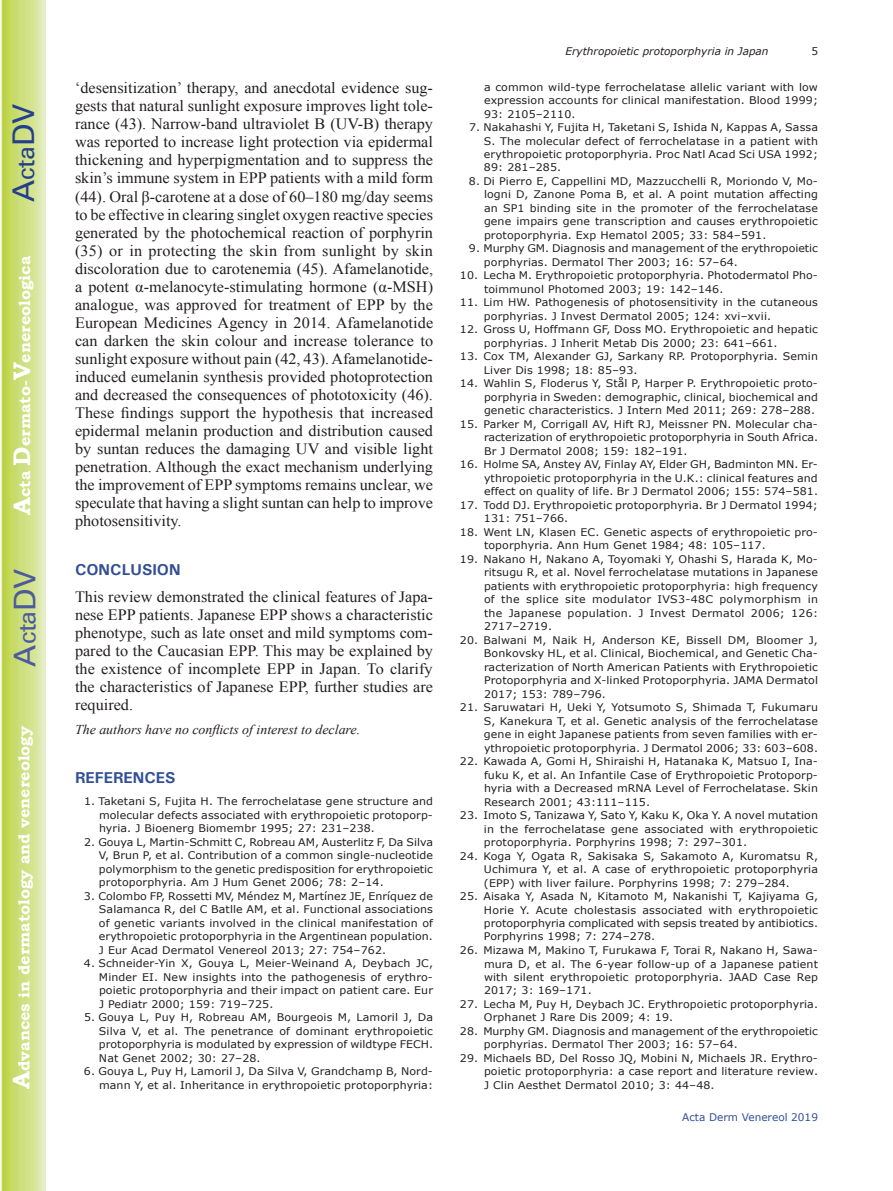
<style>
.page{position:relative;width:893px;height:1191px;background:#fff}
.page>*{position:absolute;margin:0;border:0;box-sizing:border-box;transform-origin:0 0}
.t1{font:30px "Univers";color:#4d5a9e}
.t2{font:30px "Univers";color:#253f8e}
.t3{font:15.75px/18px "Times New Roman";color:#231f20;text-align:justify}
.t4{font:700 15.75px "Bookman Old Style";color:#fff}
.t5{font:700 15.75px "Univers";color:#324f95}
.t6{font:italic 13.5px "Times New Roman";color:#231f20}
.t7{font:10.5px/13.5px "Verdana";letter-spacing:.01em;color:#231f20;text-align:justify;scale:1.05 1}
.t8{font:italic 10.5px "Verdana";color:#231f20}
.t9{font:10.5px "Verdana";color:#324f95}
.t10{font:10.5px "Verdana";letter-spacing:.01em;color:#231f20}
.s1{font-size:24px}
</style>
<div class="page">
<svg style="left:1px;top:0;width:45px;height:1191px;background:#cfe084"></svg>
<h1 class="t2" style="left:6px;top:202px;width:100px;rotate:-90deg">A<span class="s1">cta</span>DV</h1>
<h2 class="t4" style="left:15px;top:515px;width:260px;rotate:-90deg"><span class="s1">A</span>cta <span class="s1">D</span>ermato-<span class="s1">V</span>enereologica</h2>
<h1 class="t1" style="left:7px;top:666px;width:100px;rotate:-90deg">A<span class="s1">cta</span>DV</h1>
<h2 class="t4" style="left:15px;top:1088px;width:364px;rotate:-90deg"><span class="s1">A</span>dvances in dermatology and venereology</h2>
<p class="t3" style="left:75px;top:79px;width:360px">‘desensitization’ therapy, and anecdotal evidence sug&shy;gests that natural sunlight exposure improves light tole&shy;rance (43). Narrow-band ultraviolet B (UV-B) therapy was reported to increase light protection via epidermal thickening and hyperpigmentation and to suppress the skin’s immune system in EPP patients with a mild form (44). Oral β-carotene at a dose of 60–180 mg/day seems to be effective in clearing singlet oxygen reactive species generated by the photochemical reaction of porphyrin (35) or in protecting the skin from sunlight by skin discoloration due to carotenemia (45). Afamelanotide, a potent α-melanocyte-stimulating hormone (α-MSH) analogue, was approved for treatment of EPP by the European Medicines Agency in 2014. Afamelanotide can darken the skin colour and increase tolerance to sunlight exposure without pain (42, 43). Afamelanotide&shy;induced eumelanin synthesis provided photoprotection and decreased the consequences of phototoxicity (46).<br>These findings support the hypothesis that increased epidermal melanin production and distribution caused by suntan reduces the damaging UV and visible light penetration. Although the exact mechanism underlying the improvement of EPP symptoms remains unclear, we speculate that having a slight suntan can help to improve photosensitivity.</p>
<h2 class="t5" style="left:75px;top:559px;width:107px">CONCLUSION</h2>
<p class="t3" style="left:75px;top:587px;width:360px">This review demonstrated the clinical features of Japa&shy;nese EPP patients. Japanese EPP shows a characteristic phenotype, such as late onset and mild symptoms com&shy;pared to the Caucasian EPP. This may be explained by the existence of incomplete EPP in Japan. To clarify the characteristics of Japanese EPP, further studies are required.</p>
<p class="t6" style="left:75px;top:720px;width:287px">The authors have no conflicts of interest to declare.</p>
<h2 class="t5" style="left:75px;top:767px;width:102px">REFERENCES</h2>
<p class="t7" style="left:99px;top:794px;width:320px;text-indent:-15px">1. Taketani S, Fujita H. The ferrochelatase gene structure and molecular defects associated with erythropoietic protoporp&shy;hyria. J Bioenerg Biomembr 1995; 27: 231–238.</p>
<p class="t7" style="left:99px;top:835px;width:320px;text-indent:-15px">2. Gouya L, Martin-Schmitt C, Robreau AM, Austerlitz F, Da Silva V, Brun P, et al. Contribution of a common single-nucleotide polymorphism to the genetic predisposition for erythropoietic protoporphyria. Am J Hum Genet 2006; 78: 2–14.</p>
<p class="t7" style="left:99px;top:889px;width:320px;text-indent:-15px">3. Colombo FP, Rossetti MV, Méndez M, Martínez JE, Enríquez de Salamanca R, del C Batlle AM, et al. Functional associations of genetic variants involved in the clinical manifestation of erythropoietic protoporphyria in the Argentinean population.<br>J Eur Acad Dermatol Venereol 2013; 27: 754–762.</p>
<p class="t7" style="left:99px;top:956px;width:320px;text-indent:-15px">4. Schneider-Yin X, Gouya L, Meier-Weinand A, Deybach JC, Minder EI. New insights into the pathogenesis of erythro&shy;poietic protoporphyria and their impact on patient care. Eur J Pediatr 2000; 159: 719–725.</p>
<p class="t7" style="left:99px;top:1010px;width:320px;text-indent:-15px">5. Gouya L, Puy H, Robreau AM, Bourgeois M, Lamoril J, Da Silva V, et al. The penetrance of dominant erythropoietic protoporphyria is modulated by expression of wildtype FECH.<br>Nat Genet 2002; 30: 27–28.</p>
<p class="t7" style="left:84px;top:1064px;width:334px;text-align:right">6. Gouya L, Puy H, Lamoril J, Da Silva V, Grandchamp B, Nord&shy;mann Y, et al. Inheritance in erythropoietic protoporphyria:</p>
<p class="t8" style="left:565px;top:44px;width:205px">Erythropoietic protoporphyria in Japan</p>
<p class="t10" style="left:811px;top:44px;width:8px">5</p>
<p class="t7" style="left:484px;top:80px;width:320px">a common wild-type ferrochelatase allelic variant with low expression accounts for clinical manifestation. Blood 1999; 93: 2105–2110.</p>
<p class="t7" style="left:484px;top:120px;width:320px;text-indent:-15px">7. Nakahashi Y, Fujita H, Taketani S, Ishida N, Kappas A, Sassa S. The molecular defect of ferrochelatase in a patient with erythropoietic protoporphyria. Proc Natl Acad Sci USA 1992; 89: 281–285.</p>
<p class="t7" style="left:484px;top:174px;width:320px;text-indent:-15px">8. Di Pierro E, Cappellini MD, Mazzucchelli R, Moriondo V, Mo&shy;logni D, Zanone Poma B, et al. A point mutation affecting an SP1 binding site in the promoter of the ferrochelatase gene impairs gene transcription and causes erythropoietic protoporphyria. Exp Hematol 2005; 33: 584–591.</p>
<p class="t7" style="left:484px;top:242px;width:320px;text-indent:-15px">9. Murphy GM. Diagnosis and management of the erythropoietic porphyrias. Dermatol Ther 2003; 16: 57–64.</p>
<p class="t7" style="left:484px;top:269px;width:320px;text-indent:-24px">10. Lecha M. Erythropoietic protoporphyria. Photodermatol Pho&shy;toimmunol Photomed 2003; 19: 142–146.</p>
<p class="t7" style="left:484px;top:296px;width:320px;text-indent:-24px">11. Lim HW. Pathogenesis of photosensitivity in the cutaneous porphyrias. J Invest Dermatol 2005; 124: xvi–xvii.</p>
<p class="t7" style="left:484px;top:323px;width:320px;text-indent:-24px">12. Gross U, Hoffmann GF, Doss MO. Erythropoietic and hepatic porphyrias. J Inherit Metab Dis 2000; 23: 641–661.</p>
<p class="t7" style="left:484px;top:350px;width:320px;text-indent:-24px">13. Cox TM, Alexander GJ, Sarkany RP. Protoporphyria. Semin<br>Liver Dis 1998; 18: 85–93.</p>
<p class="t7" style="left:484px;top:377px;width:320px;text-indent:-24px">14. Wahlin S, Floderus Y, Stål P, Harper P. Erythropoietic proto&shy;porphyria in Sweden: demographic, clinical, biochemical and genetic characteristics. J Intern Med 2011; 269: 278–288.</p>
<p class="t7" style="left:484px;top:417px;width:320px;text-indent:-24px">15. Parker M, Corrigall AV, Hift RJ, Meissner PN. Molecular cha&shy;racterization of erythropoietic protoporphyria in South Africa.<br>Br J Dermatol 2008; 159: 182–191.</p>
<p class="t7" style="left:484px;top:457px;width:320px;text-indent:-24px">16. Holme SA, Anstey AV, Finlay AY, Elder GH, Badminton MN. Er&shy;ythropoietic protoporphyria in the U.K.: clinical features and effect on quality of life. Br J Dermatol 2006; 155: 574–581.</p>
<p class="t7" style="left:484px;top:498px;width:320px;text-indent:-24px">17. Todd DJ. Erythropoietic protoporphyria. Br J Dermatol 1994;<br>131: 751–766.</p>
<p class="t7" style="left:484px;top:525px;width:320px;text-indent:-24px">18. Went LN, Klasen EC. Genetic aspects of erythropoietic pro&shy;toporphyria. Ann Hum Genet 1984; 48: 105–117.</p>
<p class="t7" style="left:484px;top:552px;width:320px;text-indent:-24px">19. Nakano H, Nakano A, Toyomaki Y, Ohashi S, Harada K, Mo&shy;ritsugu R, et al. Novel ferrochelatase mutations in Japanese patients with erythropoietic protoporphyria: high frequency of the splice site modulator IVS3-48C polymorphism in the Japanese population. J Invest Dermatol 2006; 126:<br>2717–2719.</p>
<p class="t7" style="left:484px;top:633px;width:320px;text-indent:-24px">20. Balwani M, Naik H, Anderson KE, Bissell DM, Bloomer J, Bonkovsky HL, et al. Clinical, Biochemical, and Genetic Cha&shy;racterization of North American Patients with Erythropoietic Protoporphyria and X-linked Protoporphyria. JAMA Dermatol 2017; 153: 789–796.</p>
<p class="t7" style="left:484px;top:700px;width:320px;text-indent:-24px">21. Saruwatari H, Ueki Y, Yotsumoto S, Shimada T, Fukumaru S, Kanekura T, et al. Genetic analysis of the ferrochelatase gene in eight Japanese patients from seven families with er&shy;ythropoietic protoporphyria. J Dermatol 2006; 33: 603–608.</p>
<p class="t7" style="left:484px;top:754px;width:320px;text-indent:-24px">22. Kawada A, Gomi H, Shiraishi H, Hatanaka K, Matsuo I, Ina&shy;fuku K, et al. An Infantile Case of Erythropoietic Protoporp&shy;hyria with a Decreased mRNA Level of Ferrochelatase. Skin Research 2001; 43:111–115.</p>
<p class="t7" style="left:484px;top:808px;width:320px;text-indent:-24px">23. Imoto S, Tanizawa Y, Sato Y, Kaku K, Oka Y. A novel mutation in the ferrochelatase gene associated with erythropoietic protoporphyria. Porphyrins 1998; 7: 297–301.</p>
<p class="t7" style="left:484px;top:849px;width:320px;text-indent:-24px">24. Koga Y, Ogata R, Sakisaka S, Sakamoto A, Kuromatsu R, Uchimura Y, et al. A case of erythropoietic protoporphyria (EPP) with liver failure. Porphyrins 1998; 7: 279–284.</p>
<p class="t7" style="left:484px;top:889px;width:320px;text-indent:-24px">25. Aisaka Y, Asada N, Kitamoto M, Nakanishi T, Kajiyama G, Horie Y. Acute cholestasis associated with erythropoietic protoporphyria complicated with sepsis treated by antibiotics.<br>Porphyrins 1998; 7: 274–278.</p>
<p class="t7" style="left:484px;top:943px;width:320px;text-indent:-24px">26. Mizawa M, Makino T, Furukawa F, Torai R, Nakano H, Sawa&shy;mura D, et al. The 6-year follow-up of a Japanese patient with silent erythropoietic protoporphyria. JAAD Case Rep 2017; 3: 169–171.</p>
<p class="t7" style="left:484px;top:997px;width:320px;text-indent:-24px">27. Lecha M, Puy H, Deybach JC. Erythropoietic protoporphyria.<br>Orphanet J Rare Dis 2009; 4: 19.</p>
<p class="t7" style="left:484px;top:1024px;width:320px;text-indent:-24px">28. Murphy GM. Diagnosis and management of the erythropoietic porphyrias. Dermatol Ther 2003; 16: 57–64.</p>
<p class="t7" style="left:484px;top:1051px;width:320px;text-indent:-24px">29. Michaels BD, Del Rosso JQ, Mobini N, Michaels JR. Erythro&shy;poietic protoporphyria: a case report and literature review.<br>J Clin Aesthet Dermatol 2010; 3: 44–48.</p>
<p class="t9" style="left:682px;top:1109px;width:137px">Acta Derm Venereol 2019</p>
</div>
